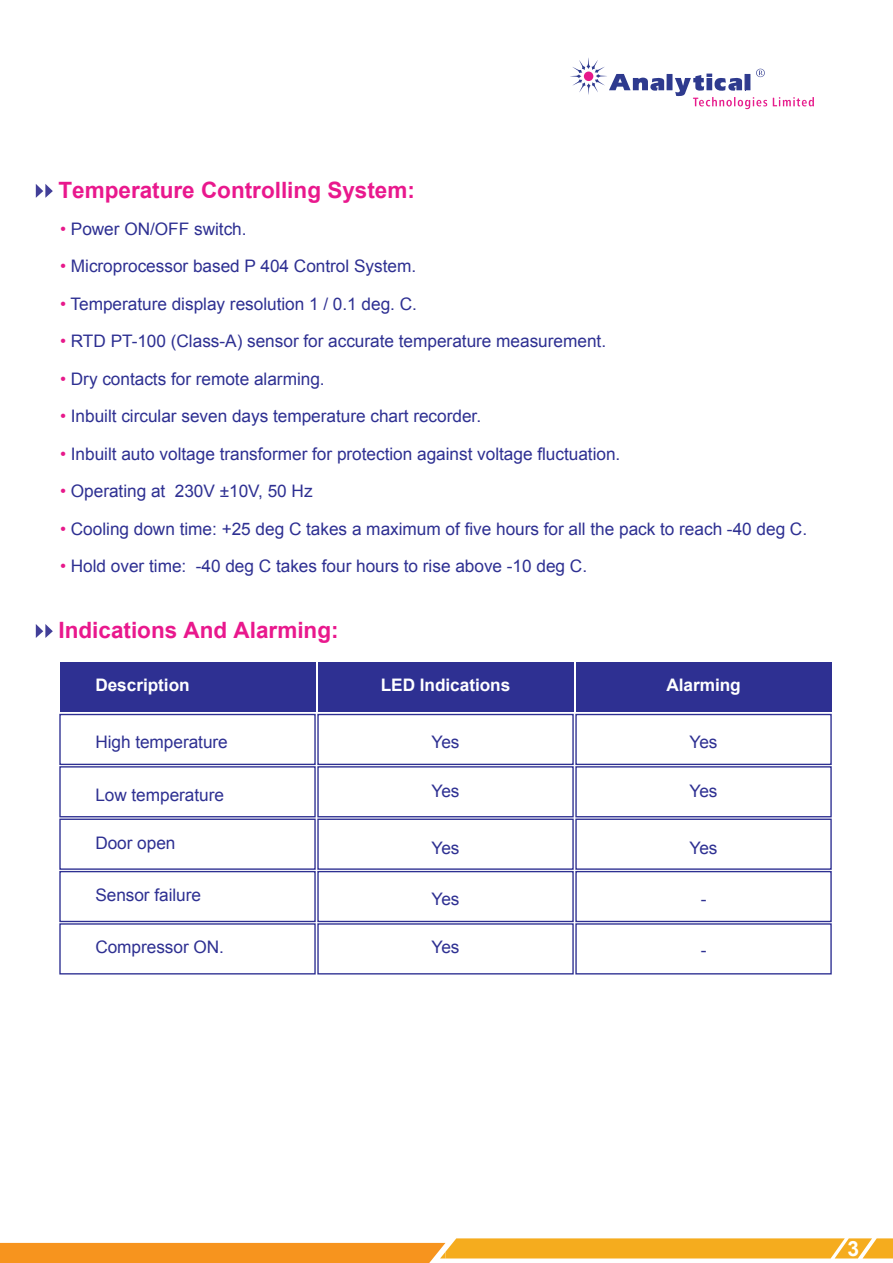
<style>
.page{position:relative;width:893px;height:1263px;background:#fff}
.page>*{position:absolute;margin:0;border:0;box-sizing:border-box;transform-origin:0 0}
.t1{font:700 22.5px "Arial";color:#e9188d}
.t2{font:700 21px "Arial";color:#fff}
.t3{font:17.25px "Arial";color:#2e3092}
.t4{font:700 17.25px "Arial";letter-spacing:-.005em;color:#fff}
.s1{color:#e7198b}
</style>
<div class="page">
<svg style="left:0;top:1238px;width:893px;height:25px"></svg>
<svg style="left:773px;top:97px;width:41px;height:10px"></svg>
<svg style="left:570px;top:57px;width:197px;height:52px"></svg>
<div style="left:584px;top:72px;width:9px;height:9px;background:#e7198b;border-radius:50%"></div>
<svg style="left:36px;top:624px;width:17px;height:14px"></svg>
<svg style="left:36px;top:184px;width:17px;height:14px"></svg>
<div style="left:60px;top:662px;width:255px;height:50px;background:#2e3092"></div>
<div style="left:318px;top:662px;width:255px;height:50px;background:#2e3092"></div>
<div style="left:576px;top:662px;width:255px;height:50px;background:#2e3092"></div>
<div style="left:59px;top:714px;width:257px;height:51px;border:1px solid #2e3092"></div>
<div style="left:317px;top:714px;width:257px;height:51px;border:1px solid #2e3092"></div>
<div style="left:575px;top:714px;width:257px;height:51px;border:1px solid #2e3092"></div>
<div style="left:59px;top:766px;width:257px;height:51px;border:1px solid #2e3092"></div>
<div style="left:317px;top:766px;width:257px;height:51px;border:1px solid #2e3092"></div>
<div style="left:575px;top:766px;width:257px;height:51px;border:1px solid #2e3092"></div>
<div style="left:59px;top:818px;width:257px;height:52px;border:1px solid #2e3092"></div>
<div style="left:317px;top:818px;width:257px;height:52px;border:1px solid #2e3092"></div>
<div style="left:575px;top:818px;width:257px;height:52px;border:1px solid #2e3092"></div>
<div style="left:59px;top:871px;width:257px;height:51px;border:1px solid #2e3092"></div>
<div style="left:317px;top:871px;width:257px;height:51px;border:1px solid #2e3092"></div>
<div style="left:575px;top:871px;width:257px;height:51px;border:1px solid #2e3092"></div>
<div style="left:59px;top:923px;width:257px;height:51px;border:1px solid #2e3092"></div>
<div style="left:317px;top:923px;width:257px;height:51px;border:1px solid #2e3092"></div>
<div style="left:575px;top:923px;width:257px;height:51px;border:1px solid #2e3092"></div>
<h1 class="t1" style="left:59px;top:175px;width:358px">Temperature Controlling System:</h1>
<p class="t3" style="left:60px;top:217px;width:188px"><span class="s1">•</span> Power ON/OFF switch.</p>
<p class="t3" style="left:60px;top:255px;width:358px"><span class="s1">•</span> Microprocessor based P 404 Control System.</p>
<p class="t3" style="left:60px;top:292px;width:358px"><span class="s1">•</span> Temperature display resolution 1 / 0.1 deg. C.</p>
<p class="t3" style="left:60px;top:330px;width:548px"><span class="s1">•</span> RTD PT-100 (Class-A) sensor for accurate temperature measurement.</p>
<p class="t3" style="left:60px;top:367px;width:266px"><span class="s1">•</span> Dry contacts for remote alarming.</p>
<p class="t3" style="left:60px;top:405px;width:423px"><span class="s1">•</span> Inbuilt circular seven days temperature chart recorder.</p>
<p class="t3" style="left:60px;top:442px;width:562px"><span class="s1">•</span> Inbuilt auto voltage transformer for protection against voltage fluctuation.</p>
<p class="t3" style="left:60px;top:480px;width:254px"><span class="s1">•</span> Operating at 230V ±10V, 50 Hz</p>
<p class="t3" style="left:60px;top:517px;width:749px"><span class="s1">•</span> Cooling down time: +25 deg C takes a maximum of five hours for all the pack to reach -40 deg C.</p>
<p class="t3" style="left:60px;top:555px;width:529px"><span class="s1">•</span> Hold over time: -40 deg C takes four hours to rise above -10 deg C.</p>
<h1 class="t1" style="left:59px;top:615px;width:282px">Indications And Alarming:</h1>
<p class="t4" style="left:95px;top:674px;width:96px">Description</p>
<p class="t4" style="left:381px;top:674px;width:131px">LED Indications</p>
<p class="t4" style="left:666px;top:674px;width:76px">Alarming</p>
<p class="t3" style="left:95px;top:731px;width:134px">High temperature</p>
<p class="t3" style="left:432px;top:731px;width:30px">Yes</p>
<p class="t3" style="left:432px;top:780px;width:30px">Yes</p>
<p class="t3" style="left:690px;top:731px;width:30px">Yes</p>
<p class="t3" style="left:690px;top:780px;width:30px">Yes</p>
<p class="t3" style="left:95px;top:783px;width:130px">Low temperature</p>
<p class="t3" style="left:95px;top:831px;width:82px">Door open</p>
<p class="t3" style="left:95px;top:884px;width:107px">Sensor failure</p>
<p class="t3" style="left:95px;top:935px;width:130px">Compressor ON.</p>
<p class="t3" style="left:432px;top:837px;width:30px">Yes</p>
<p class="t3" style="left:690px;top:837px;width:30px">Yes</p>
<p class="t3" style="left:432px;top:888px;width:30px">Yes</p>
<p class="t3" style="left:701px;top:888px;width:7px">-</p>
<p class="t3" style="left:432px;top:935px;width:30px">Yes</p>
<p class="t3" style="left:701px;top:938px;width:7px">-</p>
<p class="t2" style="left:847px;top:1234px;width:13px">3</p>
</div>
